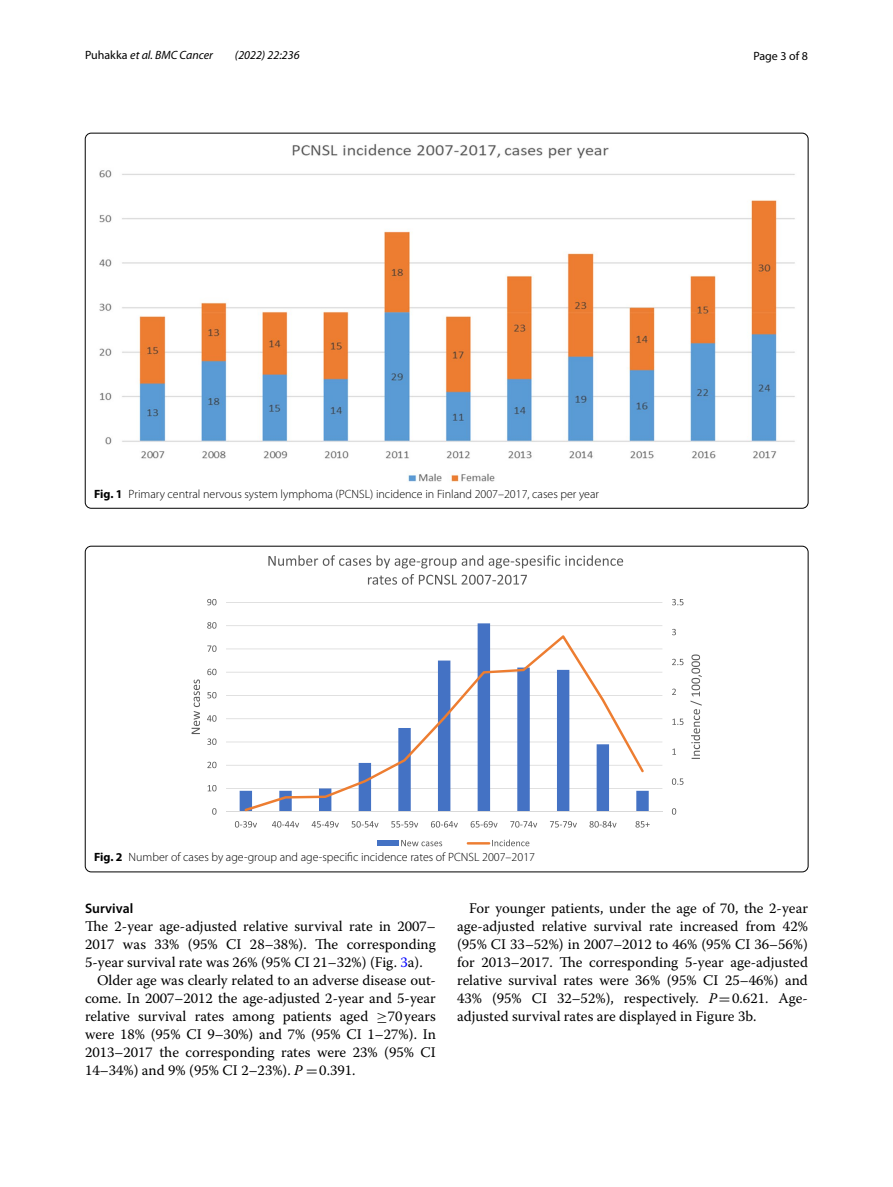
<style>
.page{position:relative;width:893px;height:1187px;background:#fff}
.page>*{position:absolute;margin:0;border:0;box-sizing:border-box;transform-origin:0 0}
.t1{font:14.7px/18px "Warnock Pro";color:#000;text-align:justify}
.t2{font:600 13.8px "Myriad Pro";color:#000}
.t3{font:300 12px "Myriad Pro";color:#000}
.t4{font:italic 12px "Myriad Pro";color:#000}
.t5{font:12px "Myriad Pro";color:#000}
.s1{font-style:normal}
.s2{font-weight:700}
.s3{color:#00f}
.s4{font-family:"MTSY"}
.s5{font-style:italic}
</style>
<div class="page">
<img style="left:99px;top:144px;width:696px;height:338px">
<hr style="left:226px;top:788px;width:436px;height:1px;background:#d9d9d9">
<hr style="left:226px;top:764px;width:436px;height:1px;background:#d9d9d9">
<hr style="left:226px;top:741px;width:436px;height:1px;background:#d9d9d9">
<hr style="left:226px;top:718px;width:436px;height:1px;background:#d9d9d9">
<hr style="left:226px;top:695px;width:436px;height:1px;background:#d9d9d9">
<hr style="left:226px;top:671px;width:436px;height:1px;background:#d9d9d9">
<hr style="left:226px;top:648px;width:436px;height:1px;background:#d9d9d9">
<hr style="left:226px;top:625px;width:436px;height:1px;background:#d9d9d9">
<hr style="left:226px;top:602px;width:436px;height:1px;background:#d9d9d9">
<svg style="left:240px;top:623px;width:409px;height:188px"></svg>
<hr style="left:226px;top:811px;width:436px;height:1px;background:#d9d9d9">
<svg style="left:244px;top:635px;width:400px;height:176px"></svg>
<svg style="left:672px;top:808px;width:4px;height:6px"></svg>
<svg style="left:672px;top:778px;width:11px;height:6px"></svg>
<svg style="left:672px;top:748px;width:3px;height:6px"></svg>
<svg style="left:672px;top:718px;width:11px;height:7px"></svg>
<svg style="left:672px;top:688px;width:4px;height:7px"></svg>
<svg style="left:672px;top:658px;width:11px;height:7px"></svg>
<svg style="left:672px;top:628px;width:4px;height:7px"></svg>
<svg style="left:672px;top:599px;width:11px;height:6px"></svg>
<svg style="left:212px;top:808px;width:5px;height:6px"></svg>
<svg style="left:208px;top:785px;width:9px;height:6px"></svg>
<svg style="left:207px;top:761px;width:10px;height:7px"></svg>
<svg style="left:207px;top:738px;width:10px;height:6px"></svg>
<svg style="left:207px;top:715px;width:10px;height:6px"></svg>
<svg style="left:207px;top:692px;width:10px;height:6px"></svg>
<svg style="left:207px;top:668px;width:10px;height:7px"></svg>
<svg style="left:207px;top:645px;width:10px;height:6px"></svg>
<svg style="left:207px;top:622px;width:10px;height:6px"></svg>
<svg style="left:207px;top:599px;width:10px;height:6px"></svg>
<svg style="left:235px;top:821px;width:415px;height:6px"></svg>
<svg style="left:690px;top:654px;width:12px;height:104px"></svg>
<svg style="left:192px;top:679px;width:8px;height:55px"></svg>
<svg style="left:268px;top:555px;width:355px;height:13px"></svg>
<svg style="left:368px;top:574px;width:159px;height:10px"></svg>
<div style="left:377px;top:840px;width:21px;height:6px;background:#4472c4"></div>
<svg style="left:401px;top:840px;width:41px;height:6px"></svg>
<hr style="left:467px;top:842px;width:23px;height:2px;background:#ed7d31">
<svg style="left:492px;top:839px;width:37px;height:7px"></svg>
<p class="t4" style="left:85px;top:48px;width:130px"><span class="s1">Puhakka</span> et al. BMC Cancer</p>
<p class="t4" style="left:235px;top:48px;width:66px">(2022) 22:236</p>
<p class="t5" style="left:753px;top:48px;width:56px">Page 3 of 8</p>
<p class="t3" style="left:94px;top:487px;width:506px"><span class="s2">Fig. 1</span> Primary central nervous system lymphoma (PCNSL) incidence in Finland 2007–2017, cases per year</p>
<p class="t3" style="left:94px;top:850px;width:442px"><span class="s2">Fig. 2</span> Number of cases by age-group and age-specific incidence rates of PCNSL 2007–2017</p>
<p class="t2" style="left:85px;top:899px;width:50px">Survival</p>
<p class="t1" style="left:85px;top:916px;width:352px">The 2-year age-adjusted relative survival rate in 2007–</p>
<p class="t1" style="left:85px;top:934px;width:352px">2017 was 33% (95% CI 28–38%). The corresponding</p>
<p class="t1" style="left:85px;top:952px;width:339px">5-year survival rate was 26% (95% CI 21–32%) (Fig. <span class="s3">3</span>a).</p>
<p class="t1" style="left:97px;top:970px;width:340px">Older age was clearly related to an adverse disease out-</p>
<p class="t1" style="left:85px;top:988px;width:352px">come. In 2007–2012 the age-adjusted 2-year and 5-year</p>
<p class="t1" style="left:85px;top:1006px;width:352px">relative survival rates among patients aged <span class="s4">≥</span>70years</p>
<p class="t1" style="left:85px;top:1024px;width:352px">were 18% (95% CI 9–30%) and 7% (95% CI 1–27%). In</p>
<p class="t1" style="left:85px;top:1042px;width:352px">2013–2017 the corresponding rates were 23% (95% CI</p>
<p class="t1" style="left:85px;top:1060px;width:272px">14–34%) and 9% (95% CI 2–23%). <span class="s5">P</span> <span class="s4">=</span>0.391.</p>
<p class="t1" style="left:457px;top:899px;width:352px;text-indent:12px">For younger patients, under the age of 70, the 2-year age-adjusted relative survival rate increased from 42% (95% CI 33–52%) in 2007–2012 to 46% (95% CI 36–56%) for 2013–2017. The corresponding 5-year age-adjusted relative survival rates were 36% (95% CI 25–46%) and 43% (95% CI 32–52%), respectively. <span class="s5">P</span><span class="s4">=</span>0.621. Age&shy;adjusted survival rates are displayed in Figure 3b.</p>
</div>
